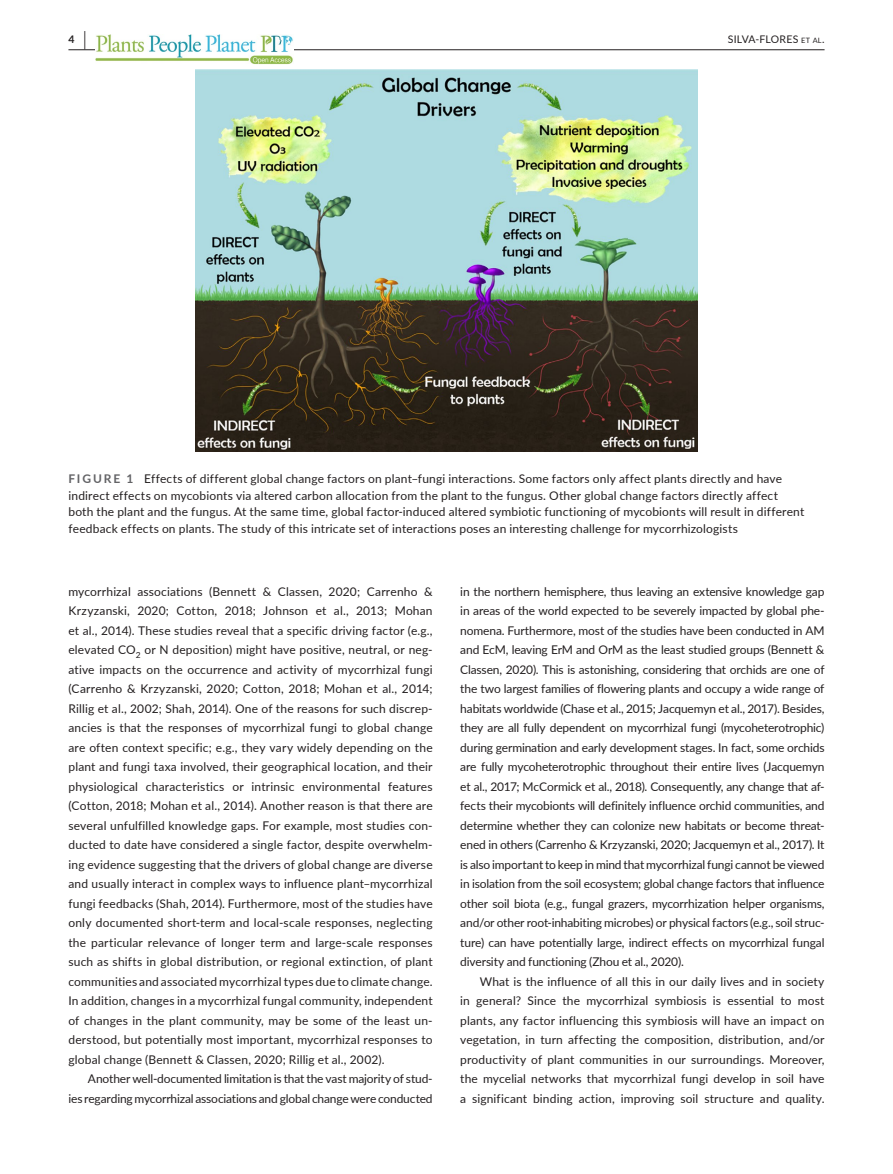
<style>
.page{position:relative;width:893px;height:1174px;background:#fff}
.page>*{position:absolute;margin:0;border:0;box-sizing:border-box;transform-origin:0 0}
.t1{font:12px/19.5px "Lato";letter-spacing:.01em;color:#231f20;text-align:justify}
.t2{font:12px/19.5px "Lato";letter-spacing:-.015em;color:#231f20;text-align:right}
.t3{font:10.5px "Lato";letter-spacing:.015em;color:#231f20}
.t4{font:700 10.5px "Lato";color:#231f20}
.s1{font-size:19.5px}
.s2{font-size:7.35px}
.s3{font-weight:700;color:#636366}
</style>
<div class="page">
<hr style="left:68px;top:49px;width:756px;height:1px;background:#231f20">
<img style="left:96px;top:35px;width:198px;height:30px">
<img style="left:196px;top:69px;width:501px;height:382px">
<p class="t4" style="left:68px;top:31px;width:19px">4 <span class="s1">|</span></p>
<p class="t3" style="left:728px;top:31px;width:98px">SILVA-FLORES <span class="s2">et al</span>.</p>
<p class="t1" style="left:68px;top:470px;width:737px;line-height:16.5px;text-align:left"><span class="s3">FIGURE 1</span> Effects of different global change factors on plant–fungi interactions. Some factors only affect plants directly and have indirect effects on mycobionts via altered carbon allocation from the plant to the fungus. Other global change factors directly affect both the plant and the fungus. At the same time, global factor-induced altered symbiotic functioning of mycobionts will result in different feedback effects on plants. The study of this intricate set of interactions poses an interesting challenge for mycorrhizologists</p>
<p class="t1" style="left:68px;top:581px;width:366px">mycorrhizal associations (Bennett &amp; Classen, 2020; Carrenho &amp; Krzyzanski, 2020; Cotton, 2018; Johnson et al., 2013; Mohan et al., 2014). These studies reveal that a specific driving factor (e.g., elevated CO<sub>2</sub> or N deposition) might have positive, neutral, or neg&shy;ative impacts on the occurrence and activity of mycorrhizal fungi (Carrenho &amp; Krzyzanski, 2020; Cotton, 2018; Mohan et al., 2014; Rillig et al., 2002; Shah, 2014). One of the reasons for such discrep&shy;ancies is that the responses of mycorrhizal fungi to global change are often context specific; e.g., they vary widely depending on the plant and fungi taxa involved, their geographical location, and their physiological characteristics or intrinsic environmental features (Cotton, 2018; Mohan et al., 2014). Another reason is that there are several unfulfilled knowledge gaps. For example, most studies con&shy;ducted to date have considered a single factor, despite overwhelm&shy;ing evidence suggesting that the drivers of global change are diverse and usually interact in complex ways to influence plant–mycorrhizal fungi feedbacks (Shah, 2014). Furthermore, most of the studies have only documented short-term and local-scale responses, neglecting the particular relevance of longer term and large-scale responses such as shifts in global distribution, or regional extinction, of plant communities and associated mycorrhizal types due to climate change.<br>In addition, changes in a mycorrhizal fungal community, independent of changes in the plant community, may be some of the least un&shy;derstood, but potentially most important, mycorrhizal responses to global change (Bennett &amp; Classen, 2020; Rillig et al., 2002).</p>
<p class="t2" style="left:68px;top:1068px;width:366px">Another well-documented limitation is that the vast majority of stud-<br>ies regarding mycorrhizal associations and global change were conducted</p>
<p class="t1" style="left:460px;top:581px;width:366px">in the northern hemisphere, thus leaving an extensive knowledge gap in areas of the world expected to be severely impacted by global phe&shy;nomena. Furthermore, most of the studies have been conducted in AM and EcM, leaving ErM and OrM as the least studied groups (Bennett &amp; Classen, 2020). This is astonishing, considering that orchids are one of the two largest families of flowering plants and occupy a wide range of habitats worldwide (Chase et al., 2015; Jacquemyn et al., 2017). Besides, they are all fully dependent on mycorrhizal fungi (mycoheterotrophic) during germination and early development stages. In fact, some orchids are fully mycoheterotrophic throughout their entire lives (Jacquemyn et al., 2017; McCormick et al., 2018). Consequently, any change that af&shy;fects their mycobionts will definitely influence orchid communities, and determine whether they can colonize new habitats or become threat&shy;ened in others (Carrenho &amp; Krzyzanski, 2020; Jacquemyn et al., 2017). It is also important to keep in mind that mycorrhizal fungi cannot be viewed in isolation from the soil ecosystem; global change factors that influence other soil biota (e.g., fungal grazers, mycorrhization helper organisms, and/or other root-inhabiting microbes) or physical factors (e.g., soil struc&shy;ture) can have potentially large, indirect effects on mycorrhizal fungal diversity and functioning (Zhou et al., 2020).</p>
<p class="t1" style="left:460px;top:971px;width:366px;text-indent:20px">What is the influence of all this in our daily lives and in society in general? Since the mycorrhizal symbiosis is essential to most plants, any factor influencing this symbiosis will have an impact on vegetation, in turn affecting the composition, distribution, and/or productivity of plant communities in our surroundings. Moreover, the mycelial networks that mycorrhizal fungi develop in soil have a significant binding action, improving soil structure and quality.</p>
</div>
